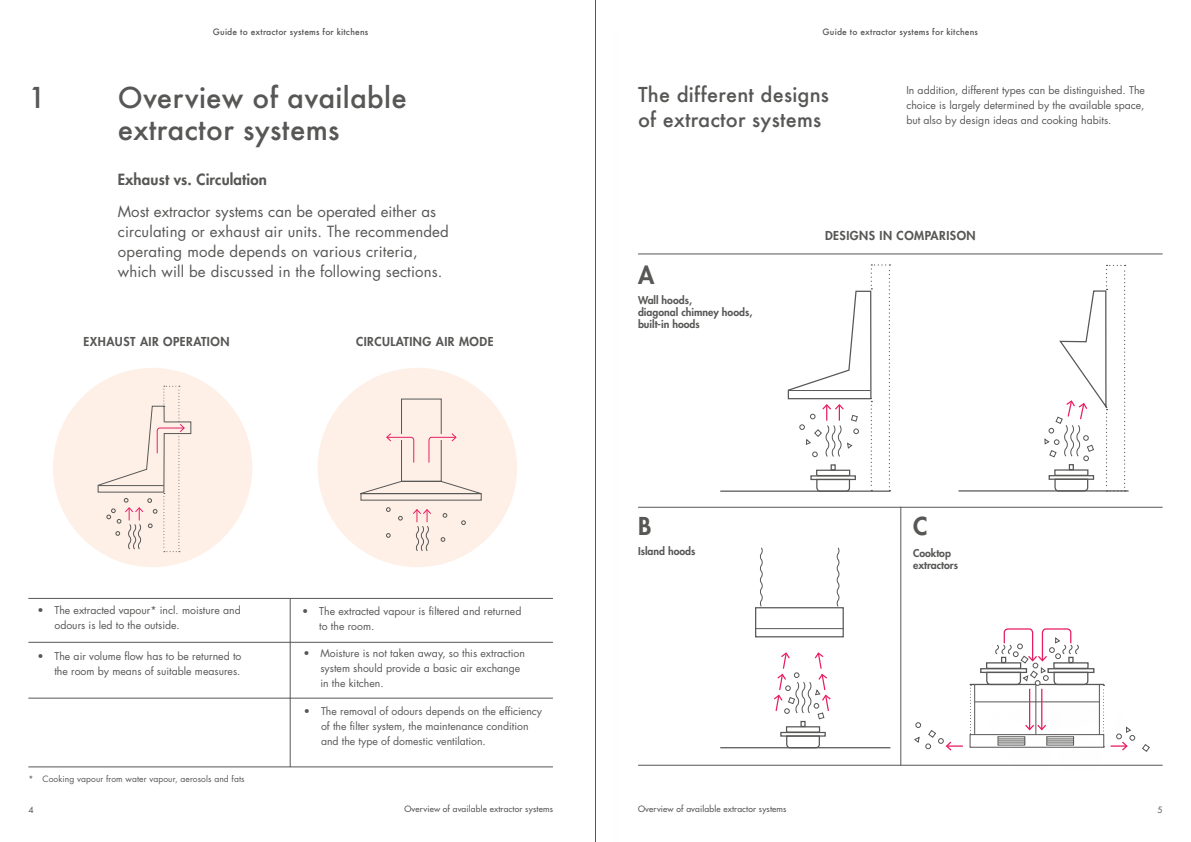
<style>
.page{position:relative;width:1191px;height:842px;background:#fff}
.page>*{position:absolute;margin:0;border:0;box-sizing:border-box;transform-origin:0 0}
.t1{font:500 28px/32px "Futura";letter-spacing:.01em;color:#575756}
.t2{font:800 24px "Futura Std";color:#575756}
.t3{font:500 20px/25px "Futura";letter-spacing:.01em;color:#575756}
.t4{font:15px/20px "Futura Std";letter-spacing:.01em;color:#575756}
.t5{font:800 15px "Futura Std";letter-spacing:.01em;color:#575756}
.t6{font:800 12px "Futura Std";letter-spacing:.04em;color:#575756}
.t7{font:10.5px/15px "Futura Std";color:#575756}
.t8{font:800 10.5px/12px "Futura Std";color:#575756}
.t9{font:500 8.5px "Futura Std";letter-spacing:.02em;color:#575756}
.t10{font:500 8.5px "Futura";letter-spacing:.02em;color:#575756}
.t11{font:8.5px "Futura Std";letter-spacing:.01em;color:#575756}
</style>
<div class="page">
<hr style="left:290px;top:598px;width:1px;height:169px;background:#575756">
<hr style="left:28px;top:598px;width:525px;height:1px;background:#575756">
<hr style="left:638px;top:507px;width:524px;height:1px;background:#575756">
<hr style="left:638px;top:253px;width:524px;height:1px;background:#575756">
<hr style="left:638px;top:765px;width:524px;height:1px;background:#575756">
<hr style="left:28px;top:642px;width:525px;height:1px;background:#575756">
<hr style="left:28px;top:698px;width:525px;height:1px;background:#575756">
<hr style="left:28px;top:766px;width:525px;height:1px;background:#575756">
<div style="left:53px;top:368px;width:199px;height:199px;background:#fef0e7;border-radius:50%"></div>
<svg style="left:97px;top:386px;width:95px;height:166px"></svg>
<div style="left:317px;top:368px;width:200px;height:199px;background:#fef0e7;border-radius:50%"></div>
<svg style="left:413px;top:509px;width:18px;height:42px"></svg>
<div style="left:401px;top:399px;width:41px;height:83px;border:1px solid #575756"></div>
<div style="left:360px;top:493px;width:122px;height:8px;border:1px solid #575756"></div>
<svg style="left:360px;top:480px;width:122px;height:15px"></svg>
<svg style="left:428px;top:432px;width:29px;height:32px"></svg>
<svg style="left:386px;top:432px;width:29px;height:32px"></svg>
<svg style="left:386px;top:507px;width:4px;height:5px"></svg>
<svg style="left:441px;top:537px;width:4px;height:5px"></svg>
<svg style="left:386px;top:533px;width:4px;height:5px"></svg>
<svg style="left:461px;top:520px;width:5px;height:5px"></svg>
<svg style="left:443px;top:513px;width:4px;height:5px"></svg>
<svg style="left:398px;top:516px;width:5px;height:4px"></svg>
<hr style="left:720px;top:490px;width:170px;height:2px;background:#575756">
<svg style="left:787px;top:264px;width:103px;height:228px"></svg>
<hr style="left:958px;top:490px;width:170px;height:1px;background:#575756">
<hr style="left:720px;top:747px;width:170px;height:1px;background:#575756">
<hr style="left:755px;top:628px;width:88px;height:1px;background:#575756">
<div style="left:755px;top:607px;width:89px;height:30px;border:1px solid #575756"></div>
<svg style="left:760px;top:547px;width:3px;height:60px"></svg>
<svg style="left:836px;top:547px;width:4px;height:60px"></svg>
<svg style="left:772px;top:652px;width:60px;height:97px"></svg>
<hr style="left:900px;top:507px;width:1px;height:259px;background:#575756">
<svg style="left:914px;top:722px;width:43px;height:29px"></svg>
<div style="left:957px;top:674px;width:74px;height:99px;background:#000;opacity:.25"></div>
<div style="left:1082px;top:674px;width:74px;height:99px;background:#000;opacity:.25"></div>
<div style="left:1019px;top:674px;width:73px;height:99px;background:#000;opacity:.25"></div>
<div style="left:970px;top:678px;width:173px;height:75px;background:#000;opacity:.25"></div>
<svg style="left:970px;top:628px;width:134px;height:119px"></svg>
<svg style="left:1043px;top:265px;width:82px;height:227px"></svg>
<div style="left:578px;top:0;width:74px;height:842px;background:#fff"></div>
<hr style="left:595px;top:0;width:1px;height:842px;background:#575756">
<h1 class="t1" style="left:28px;top:81px;width:19px">1</h1>
<p class="t10" style="left:213px;top:26px;width:157px">Guide to extractor systems for kitchens</p>
<p class="t10" style="left:822px;top:26px;width:157px">Guide to extractor systems for kitchens</p>
<h1 class="t1" style="left:118px;top:81px;width:291px">Overview of available extractor systems</h1>
<h3 class="t5" style="left:118px;top:170px;width:151px">Exhaust vs. Circulation</h3>
<h3 class="t4" style="left:118px;top:202px;width:332px">Most extractor systems can be operated either as circulating or exhaust air units. The recommended operating mode depends on various criteria, which will be discussed in the following sections.</h3>
<p class="t6" style="left:83px;top:334px;width:147px">EXHAUST AIR OPERATION</p>
<p class="t6" style="left:356px;top:334px;width:139px">CIRCULATING AIR MODE</p>
<h3 class="t3" style="left:638px;top:81px;width:192px">The different designs of extractor systems</h3>
<p class="t7" style="left:906px;top:82px;width:240px;text-align:justify">In addition, different types can be distinguished. The choice is largely determined by the available space, but also by design ideas and cooking habits.</p>
<h2 class="t2" style="left:638px;top:260px;width:18px">A</h2>
<p class="t8" style="left:638px;top:294px;width:116px">Wall hoods,<br>diagonal chimney hoods, built-in hoods</p>
<p class="t6" style="left:825px;top:227px;width:152px">DESIGNS IN COMPARISON</p>
<h2 class="t2" style="left:638px;top:511px;width:15px">B</h2>
<h2 class="t2" style="left:913px;top:511px;width:16px">C</h2>
<p class="t8" style="left:638px;top:545px;width:59px">Island hoods</p>
<p class="t8" style="left:913px;top:547px;width:46px">Cooktop extractors</p>
<p class="t7" style="left:54px;top:603px;width:188px;text-indent:-17px">• The extracted vapour* incl. moisture and odours is led to the outside.</p>
<p class="t7" style="left:37px;top:648px;width:205px;text-align:right">• The air volume flow has to be returned to the room by means of suitable measures.</p>
<p class="t11" style="left:28px;top:774px;width:218px">* Cooking vapour from water vapour, aerosols and fats</p>
<p class="t7" style="left:319px;top:603px;width:204px;text-indent:-17px">• The extracted vapour is filtered and returned to the room.</p>
<p class="t7" style="left:320px;top:646px;width:206px;text-indent:-17px">• Moisture is not taken away, so this extraction system should provide a basic air exchange in the kitchen.</p>
<p class="t7" style="left:321px;top:703px;width:223px;text-indent:-17px">• The removal of odours depends on the efficiency of the filter system, the maintenance condition and the type of domestic ventilation.</p>
<p class="t9" style="left:404px;top:804px;width:150px">Overview of available extractor systems</p>
<p class="t9" style="left:638px;top:804px;width:150px">Overview of available extractor systems</p>
<p class="t11" style="left:28px;top:804px;width:7px">4</p>
<p class="t11" style="left:1157px;top:804px;width:7px">5</p>
</div>
